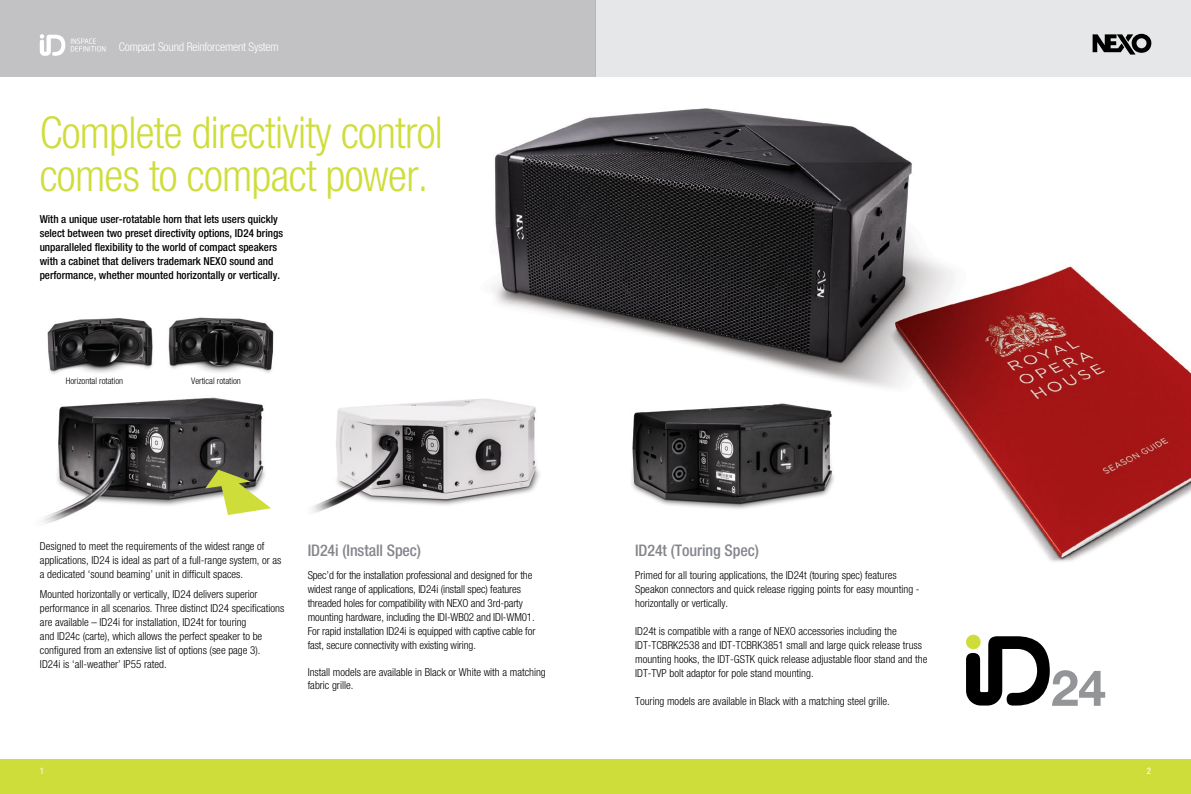
<style>
.page{position:relative;width:1191px;height:794px;background:#fff}
.page>*{position:absolute;margin:0;border:0;box-sizing:border-box;transform-origin:0 0}
.t1{font:300 condensed 44px/43px "Helvetica Neue";letter-spacing:-.015em;color:#cfdd3a}
.t2{font:500 condensed 16px "Helvetica Neue";letter-spacing:-.005em;color:#84868c}
.t3{font:300 condensed 12px "Helvetica Neue";letter-spacing:-.015em;color:#fff}
.t4{font:300 condensed 11px/14px "Helvetica Neue";color:#000}
.t5{font:500 condensed 11px/14px "Helvetica Neue";color:#000}
.t6{font:300 condensed 9px "Helvetica Neue";color:#000}
.t7{font:condensed 9px "Helvetica Neue";color:#fff}
</style>
<div class="page">
<img style="left:492px;top:108px;width:699px;height:454px">
<div style="left:0;top:0;width:595px;height:77px;background:#c2c2c5"></div>
<div style="left:0;top:760px;width:1191px;height:34px;background:#cfdd3a"></div>
<svg style="left:71px;top:38px;width:34px;height:14px"></svg>
<svg style="left:40px;top:34px;width:25px;height:22px"></svg>
<div style="left:595px;top:0;width:596px;height:77px;background:#e6e7e8"></div>
<svg style="left:1092px;top:34px;width:59px;height:21px"></svg>
<svg style="left:966px;top:634px;width:14px;height:15px"></svg>
<svg style="left:966px;top:636px;width:139px;height:70px"></svg>
<img style="left:311px;top:388px;width:259px;height:141px">
<img style="left:615px;top:394px;width:242px;height:124px">
<img style="left:42px;top:397px;width:222px;height:127px">
<svg style="left:205px;top:470px;width:66px;height:45px"></svg>
<img style="left:47px;top:317px;width:227px;height:57px">
<p class="t3" style="left:119px;top:40px;width:161px">Compact Sound Reinforcement System</p>
<h1 class="t1" style="left:40px;top:111px;width:405px">Complete directivity control comes to compact power.</h1>
<p class="t5" style="left:40px;top:212px;width:245px">With a unique user-rotatable horn that lets users quickly select between two preset directivity options, ID24 brings unparalleled flexibility to the world of compact speakers with a cabinet that delivers trademark NEXO sound and performance, whether mounted horizontally or vertically.</p>
<p class="t6" style="left:66px;top:375px;width:59px">Horizontal rotation</p>
<p class="t6" style="left:191px;top:375px;width:51px">Vertical rotation</p>
<p class="t4" style="left:40px;top:539px;width:243px">Designed to meet the requirements of the widest range of applications, ID24 is ideal as part of a full-range system, or as a dedicated ‘sound beaming’ unit in difficult spaces.</p>
<p class="t4" style="left:40px;top:586px;width:246px">Mounted horizontally or vertically, ID24 delivers superior performance in all scenarios. Three distinct ID24 specifications are available – ID24i for installation, ID24t for touring<br>and ID24c (carte), which allows the perfect speaker to be configured from an extensive list of options (see page 3).<br>ID24i is ‘all-weather’ IP55 rated.</p>
<h2 class="t2" style="left:308px;top:541px;width:115px">ID24i (Install Spec)</h2>
<h2 class="t2" style="left:635px;top:541px;width:125px">ID24t (Touring Spec)</h2>
<p class="t4" style="left:308px;top:568px;width:229px">Spec’d for the installation professional and designed for the widest range of applications, ID24i (install spec) features threaded holes for compatibility with NEXO and 3rd-party mounting hardware, including the IDI-WB02 and IDI-WM01.<br>For rapid installation ID24i is equipped with captive cable for fast, secure connectivity with existing wiring.</p>
<p class="t4" style="left:308px;top:665px;width:240px;line-height:13.2px">Install models are available in Black or White with a matching fabric grille.</p>
<p class="t4" style="left:635px;top:568px;width:286px">Primed for all touring applications, the ID24t (touring spec) features<br>Speakon connectors and quick release rigging points for easy mounting - horizontally or vertically.</p>
<p class="t4" style="left:635px;top:624px;width:294px">ID24t is compatible with a range of NEXO accessories including the IDT-TCBRK2538 and IDT-TCBRK3851 small and large quick release truss mounting hooks, the IDT-GSTK quick release adjustable floor stand and the IDT-TVP bolt adaptor for pole stand mounting.</p>
<p class="t4" style="left:635px;top:694px;width:256px">Touring models are available in Black with a matching steel grille.</p>
<p class="t7" style="left:40px;top:765px;width:6px">1</p>
<p class="t7" style="left:1147px;top:765px;width:6px">2</p>
</div>
